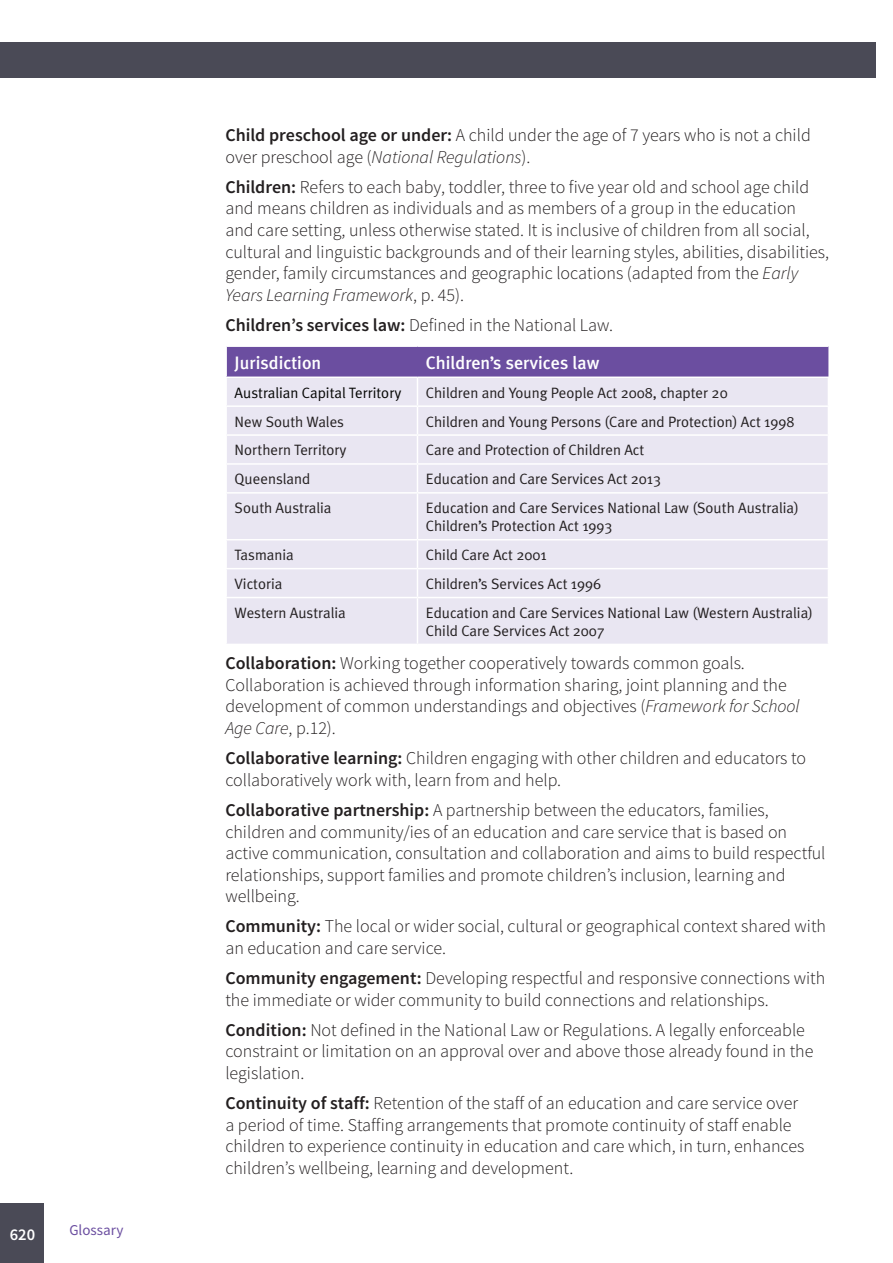
<style>
.page{position:relative;width:893px;height:1263px;background:#fff}
.page>*{position:absolute;margin:0;border:0;box-sizing:border-box;transform-origin:0 0}
._02-body{font:300 18px/21.6px "Source Sans Pro";color:#231f20}
.table-style-2-header{font:500 18px "Meta Plus";color:#fff}
.t1{font:600 16.5px "Source Sans Pro";color:#fff}
.table-body-text{font:15px/18px "Meta Plus Normal";color:#231f20}
.table-body-text-2{font:15px "Meta Plus Normal";color:#040503}
.t2{font:15px "Source Sans Pro";color:#6b4ea0}
.s1{font-weight:600}
.s2{font-style:italic}
</style>
<div class="page">
<div style="left:0;top:43px;width:876px;height:35px;background:#4a4a56"></div>
<div style="left:0;top:1203px;width:44px;height:60px;background:#4a4a56"></div>
<div style="left:227px;top:494px;width:601px;height:150px;background:#e9e6f2"></div>
<hr style="left:417px;top:494px;width:1px;height:45px;background:#fff">
<hr style="left:225px;top:539px;width:192px;height:1px;background:#fff">
<hr style="left:417px;top:539px;width:412px;height:1px;background:#fff">
<hr style="left:225px;top:568px;width:192px;height:1px;background:#fff">
<hr style="left:417px;top:568px;width:412px;height:1px;background:#fff">
<svg style="left:417px;top:540px;width:1px;height:57px"></svg>
<hr style="left:225px;top:597px;width:192px;height:1px;background:#fff">
<hr style="left:417px;top:597px;width:412px;height:1px;background:#fff">
<hr style="left:417px;top:598px;width:1px;height:46px;background:#fff">
<svg style="left:227px;top:346px;width:602px;height:146px;background:#d0c8e1"></svg>
<hr style="left:225px;top:345px;width:192px;height:2px;background:#fff">
<hr style="left:417px;top:345px;width:411px;height:2px;background:#fff">
<hr style="left:225px;top:376px;width:192px;height:2px;background:#fff">
<hr style="left:417px;top:376px;width:412px;height:2px;background:#fff">
<p class="t1" style="left:10px;top:1224px;width:27px">620</p>
<p class="t2" style="left:69px;top:1221px;width:55px">Glossary</p>
<p class="_02-body" style="left:225px;top:124px;width:587px"><span class="s1">Child preschool age or under:</span> A child under the age of 7 years who is not a child over preschool age (<span class="s2">National Regulations</span>).</p>
<p class="_02-body" style="left:225px;top:176px;width:605px"><span class="s1">Children:</span> Refers to each baby, toddler, three to five year old and school age child and means children as individuals and as members of a group in the education<br>and care setting, unless otherwise stated. It is inclusive of children from all social, cultural and linguistic backgrounds and of their learning styles, abilities, disabilities, gender, family circumstances and geographic locations (adapted from the <span class="s2">Early Years Learning Framework</span>, p. 45).</p>
<p class="_02-body" style="left:225px;top:314px;width:389px"><span class="s1">Children’s services law:</span> Defined in the National Law.</p>
<p class="table-style-2-header" style="left:235px;top:352px;width:88px">Jurisdiction</p>
<p class="table-style-2-header" style="left:426px;top:352px;width:175px">Children’s services law</p>
<p class="table-body-text-2" style="left:235px;top:384px;width:168px">Australian Capital Territory</p>
<p class="table-body-text" style="left:426px;top:383px;width:303px">Children and Young People Act 2008, chapter 20</p>
<p class="table-body-text" style="left:235px;top:412px;width:111px">New South Wales</p>
<p class="table-body-text" style="left:426px;top:412px;width:370px">Children and Young Persons (Care and Protection) Act 1998</p>
<p class="table-body-text" style="left:235px;top:441px;width:114px">Northern Territory</p>
<p class="table-body-text" style="left:426px;top:441px;width:220px">Care and Protection of Children Act</p>
<p class="table-body-text" style="left:235px;top:470px;width:77px">Queensland</p>
<p class="table-body-text" style="left:426px;top:470px;width:237px">Education and Care Services Act 2013</p>
<p class="table-body-text" style="left:235px;top:499px;width:98px">South Australia</p>
<p class="table-body-text" style="left:426px;top:499px;width:374px">Education and Care Services National Law (South Australia)<br>Children’s Protection Act 1993</p>
<p class="table-body-text" style="left:235px;top:546px;width:61px">Tasmania</p>
<p class="table-body-text" style="left:426px;top:546px;width:122px">Child Care Act 2001</p>
<p class="table-body-text" style="left:235px;top:575px;width:49px">Victoria</p>
<p class="table-body-text" style="left:426px;top:575px;width:177px">Children’s Services Act 1996</p>
<p class="table-body-text" style="left:235px;top:603px;width:113px">Western Australia</p>
<p class="table-body-text" style="left:426px;top:603px;width:389px">Education and Care Services National Law (Western Australia)<br>Child Care Services Act 2007</p>
<p class="_02-body" style="left:225px;top:653px;width:576px"><span class="s1">Collaboration:</span> Working together cooperatively towards common goals.<br>Collaboration is achieved through information sharing, joint planning and the development of common understandings and objectives (<span class="s2">Framework for School Age Care</span>, p.12).</p>
<p class="_02-body" style="left:225px;top:747px;width:582px"><span class="s1">Collaborative learning:</span> Children engaging with other children and educators to collaboratively work with, learn from and help.</p>
<p class="_02-body" style="left:225px;top:799px;width:602px"><span class="s1">Collaborative partnership:</span> A partnership between the educators, families, children and community/ies of an education and care service that is based on active communication, consultation and collaboration and aims to build respectful relationships, support families and promote children’s inclusion, learning and wellbeing.</p>
<p class="_02-body" style="left:225px;top:916px;width:602px"><span class="s1">Community:</span> The local or wider social, cultural or geographical context shared with an education and care service.</p>
<p class="_02-body" style="left:225px;top:967px;width:601px"><span class="s1">Community engagement:</span> Developing respectful and responsive connections with the immediate or wider community to build connections and relationships.</p>
<p class="_02-body" style="left:225px;top:1019px;width:590px"><span class="s1">Condition:</span> Not defined in the National Law or Regulations. A legally enforceable constraint or limitation on an approval over and above those already found in the legislation.</p>
<p class="_02-body" style="left:225px;top:1092px;width:580px"><span class="s1">Continuity of staff:</span> Retention of the staff of an education and care service over a period of time. Staffing arrangements that promote continuity of staff enable children to experience continuity in education and care which, in turn, enhances children’s wellbeing, learning and development.</p>
</div>
